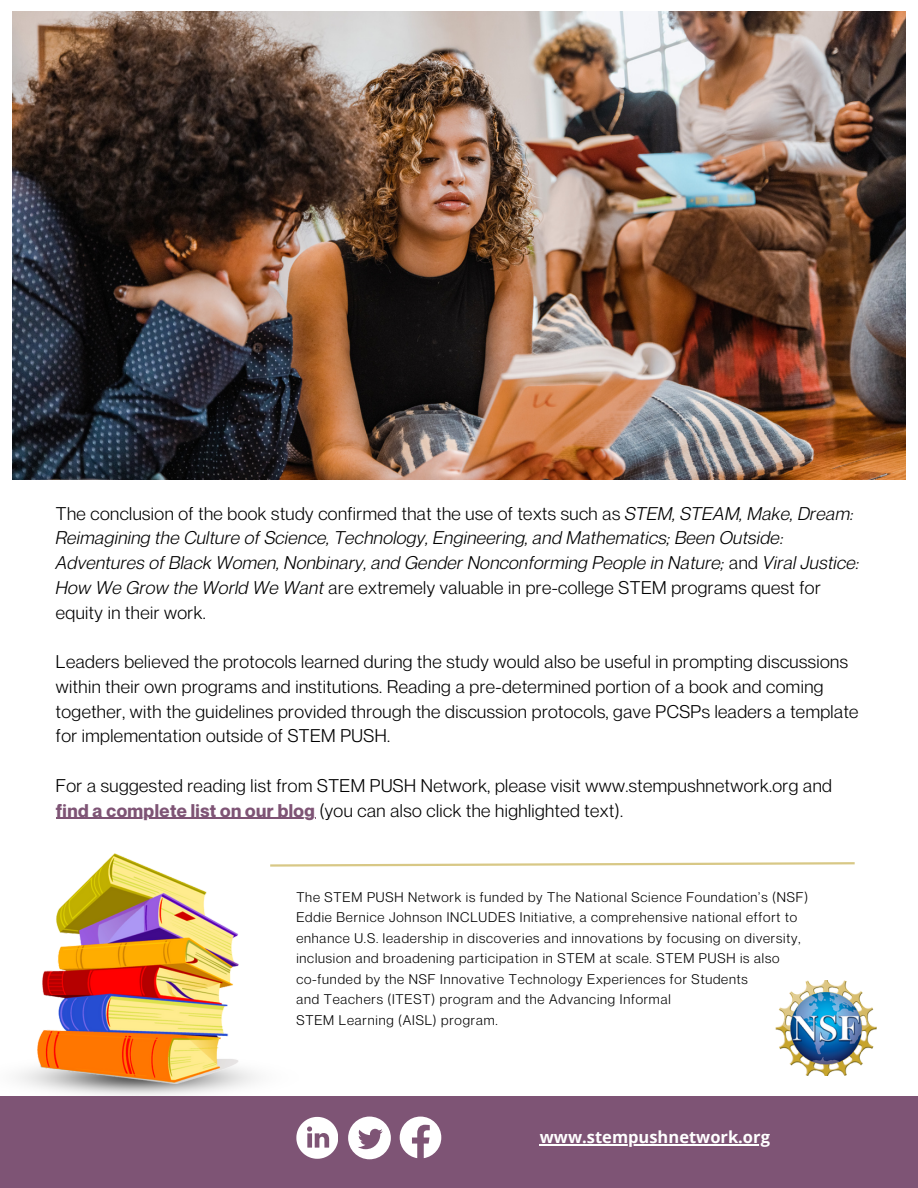
<style>
.page{position:relative;width:918px;height:1188px;background:#fff}
.page>*{position:absolute;margin:0;border:0;box-sizing:border-box;transform-origin:0 0}
.t1{font:18px/24.8px "Neue Montreal";letter-spacing:.025em;color:#000}
.t2{font:italic 18px/24.8px "Neue Montreal";letter-spacing:.025em;color:#000}
.t3{font:700 16.5px "Open Sans";color:#fff}
.t4{font:13.65px/20.5px "Neue Montreal";letter-spacing:.06em;color:#000}
.s1{font-style:normal}
.s2{font-weight:700;color:#7e5475}
</style>
<div class="page">
<img style="left:18px;top:1050px;width:239px;height:46px">
<div style="left:0;top:1096px;width:918px;height:92px;background:#7e5475"></div>
<svg style="left:296px;top:1117px;width:42px;height:42px"></svg>
<svg style="left:400px;top:1117px;width:41px;height:41px"></svg>
<svg style="left:348px;top:1117px;width:43px;height:42px"></svg>
<svg style="left:270px;top:862px;width:585px;height:5px"></svg>
<img style="left:775px;top:981px;width:102px;height:94px">
<img style="left:13px;top:12px;width:892px;height:468px">
<img style="left:38px;top:853px;width:200px;height:231px">
<hr style="left:56px;top:818px;width:259px;height:1px;background:#7e5475">
<hr style="left:540px;top:1144px;width:230px;height:1px;background:#fff">
<p class="t2" style="left:56px;top:501px;width:805px"><span class="s1">The conclusion of the book study confirmed that the use of texts such as</span> STEM, STEAM, Make, Dream:<br>Reimagining the Culture of Science, Technology, Engineering, and Mathematics; Been Outside:<br>Adventures of Black Women, Nonbinary, and Gender Nonconforming People in Nature; <span class="s1">and</span> Viral Justice:<br>How We Grow the World We Want <span class="s1">are extremely valuable in pre-college STEM programs quest for equity in their work.</span></p>
<p class="t1" style="left:56px;top:649px;width:804px">Leaders believed the protocols learned during the study would also be useful in prompting discussions within their own programs and institutions. Reading a pre-determined portion of a book and coming together, with the guidelines provided through the discussion protocols, gave PCSPs leaders a template for implementation outside of STEM PUSH.</p>
<p class="t1" style="left:56px;top:773px;width:778px">For a suggested reading list from STEM PUSH Network, please visit www.stempushnetwork.org and <span class="s2">find a complete list on our blog</span> (you can also click the highlighted text).</p>
<p class="t4" style="left:296px;top:886px;width:513px">The STEM PUSH Network is funded by The National Science Foundation’s (NSF)<br>Eddie Bernice Johnson INCLUDES Initiative, a comprehensive national effort to enhance U.S. leadership in discoveries and innovations by focusing on diversity, inclusion and broadening participation in STEM at scale. STEM PUSH is also co-funded by the NSF Innovative Technology Experiences for Students<br>and Teachers (ITEST) program and the Advancing Informal<br>STEM Learning (AISL) program.</p>
<p class="t3" style="left:540px;top:1126px;width:232px">www.stempushnetwork.org</p>
</div>
